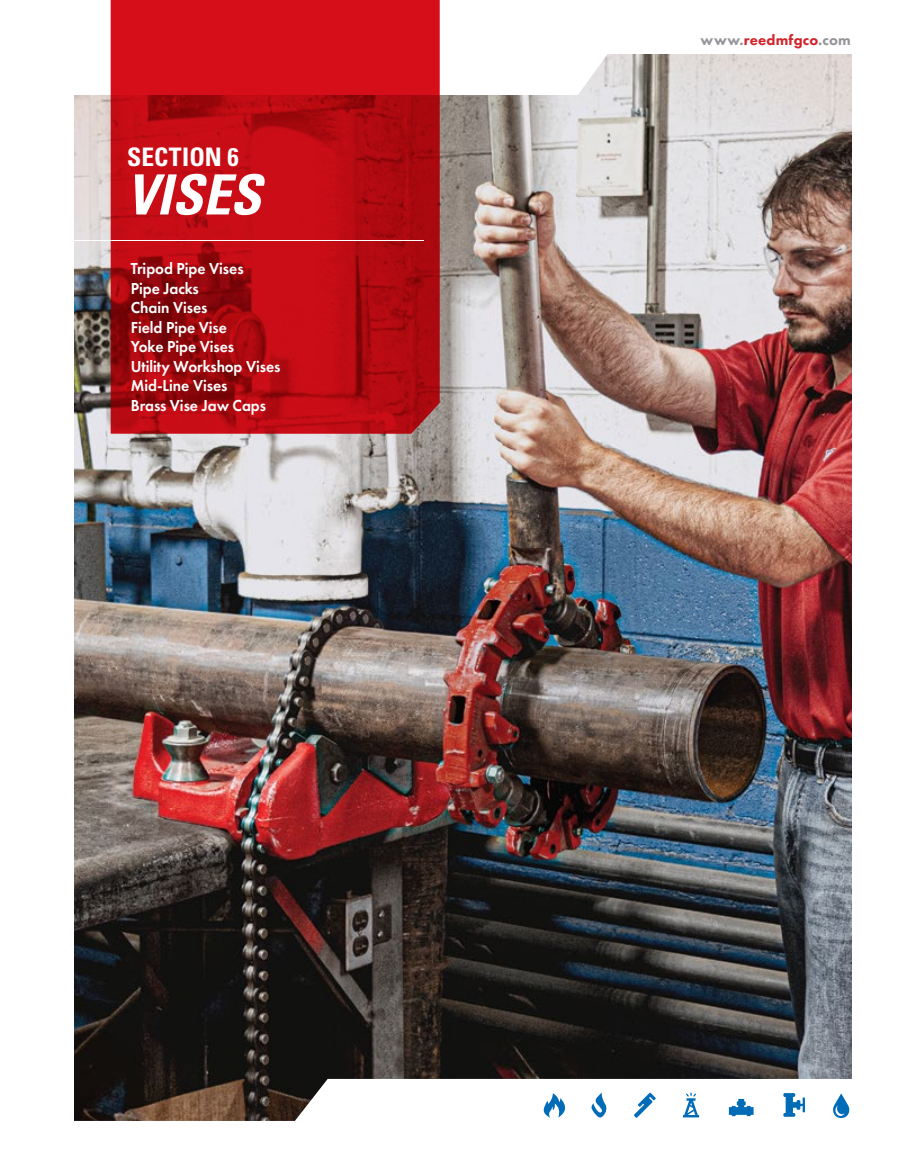
<style>
.page{position:relative;width:905px;height:1175px;background:#fff}
.page>*{position:absolute;margin:0;border:0;box-sizing:border-box;transform-origin:0 0}
.t1{font:55.5px "Univers LT 67 Bd Cn Obl";letter-spacing:-.005em;color:#fff}
.t2{font:25.5px "Univers LT 67 Bd Cn";color:#fff}
.t3{font:600 16.5px/19.5px "Futura PT";letter-spacing:-.005em;color:#fff;scale:.95 1}
.t4{font:800 15px "Futura PT";letter-spacing:.01em;color:#d2232a}
.s1{color:#939598}
</style>
<div class="page">
<img style="left:75px;top:95px;width:776px;height:983px">
<svg style="left:110px;top:14px;width:742px;height:81px"></svg>
<svg style="left:74px;top:1078px;width:778px;height:43px"></svg>
<svg style="left:111px;top:0;width:328px;height:433px;background:#ba0b13"></svg>
<hr style="left:20px;top:240px;width:404px;height:1px;background:#fff">
<svg style="left:543px;top:1092px;width:308px;height:26px"></svg>
<h2 class="t2" style="left:127px;top:141px;width:113px">SECTION 6</h2>
<h1 class="t1" style="left:126px;top:161px;width:136px">VISES</h1>
<p class="t3" style="left:131px;top:259px;width:159px">Tripod Pipe Vises<br>Pipe Jacks<br>Chain Vises<br>Field Pipe Vise<br>Yoke Pipe Vises<br>Utility Workshop Vises<br>Mid-Line Vises<br>Brass Vise Jaw Caps</p>
<p class="t4" style="left:700px;top:31px;width:152px"><span class="s1">www.</span>reedmfgco<span class="s1">.com</span></p>
</div>
